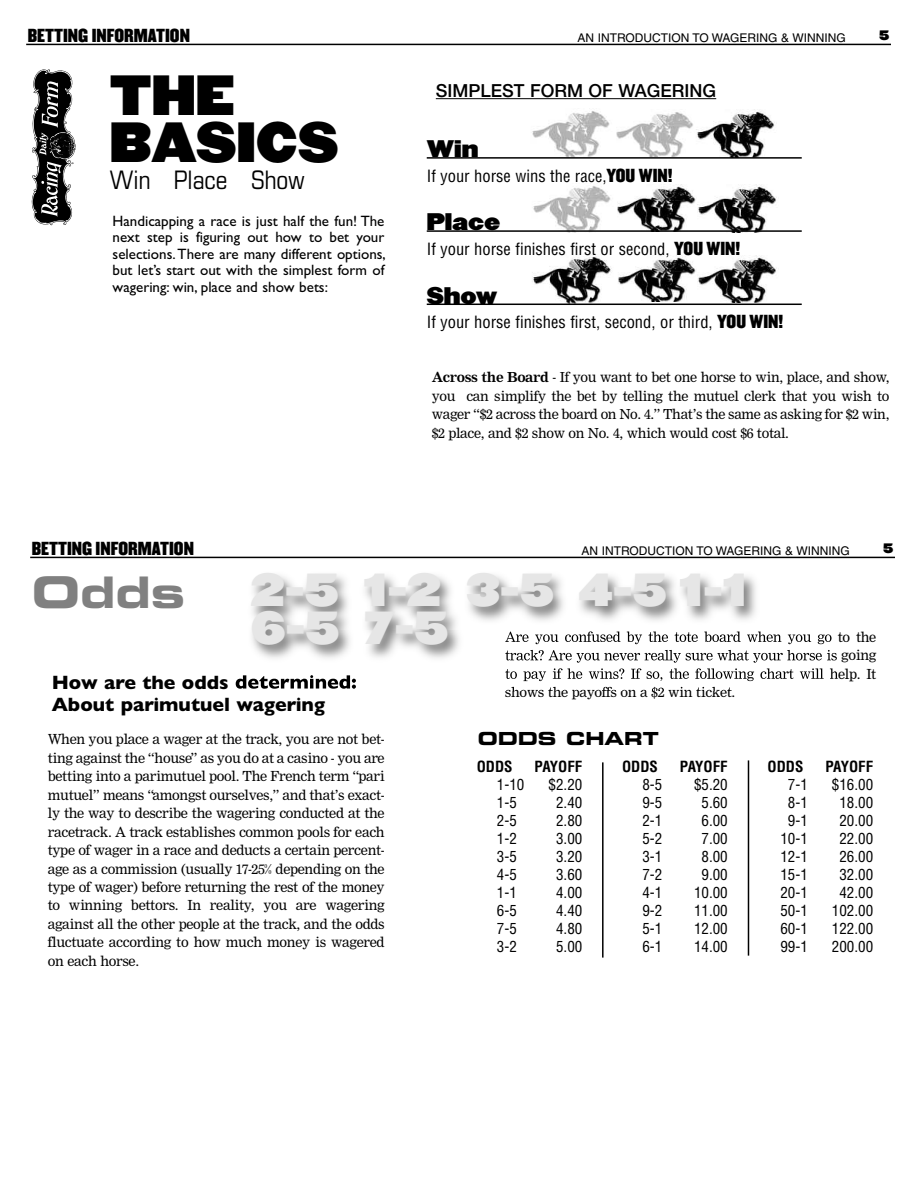
<style>
.page{position:relative;width:918px;height:1188px;background:#fff}
.page>*{position:absolute;margin:0;border:0;box-sizing:border-box;transform-origin:0 0}
.t1{font:49.5px/46.5px "Champion HTF Heavyweight";color:#000}
.t2{font:43.5px "Eurostile Bold Extended Two";color:#808080}
.t3{font:40.5px/37.5px "Champion HTF Heavyweight";color:#e6e6e6}
.t4{font:condensed 25.5px "Eurostile";color:#000}
.t5{font:21px "Champion HTF Heavyweight";color:#000}
.t6{font:700 19.5px/22.5px "Gill Sans";color:#000}
.t7{font:500 18px "Helvetica Neue";color:#000}
.t8{font:18px "Eurostile Bold Extended Two";color:#000}
.t9{font:condensed 16.5px "Helvetica";color:#000}
.t10{font:16.5px "Champion HTF Middleweight";color:#000}
.t11{font:15.15px/18.5px "Nimrod Rgl";letter-spacing:-.02em;color:#000;text-align:justify}
.t12{font:condensed 15px "Helvetica";color:#000}
.t13{font:15px/18.5px "Nimrod Rgl";letter-spacing:-.02em;color:#000;text-align:justify}
.t14{font:15px/16.5px "Gill Sans";color:#000;text-align:justify}
.t15{font:700 condensed 15px "Helvetica";color:#000}
.t16{font:12px "Helvetica";color:#000}
.t17{font:12px "Champion HTF Heavyweight";color:#000}
.s1{font-family:"Champion HTF Middleweight";font-stretch:normal}
.s2{font-family:"Nimrod Bld"}
</style>
<div class="page">
<hr style="left:26px;top:44px;width:865px;height:1px;background:#000">
<img style="left:696px;top:110px;width:79px;height:47px">
<img style="left:616px;top:112px;width:77px;height:44px">
<img style="left:532px;top:111px;width:78px;height:46px">
<hr style="left:436px;top:98px;width:280px;height:1px;background:#000">
<img style="left:697px;top:185px;width:80px;height:45px">
<img style="left:617px;top:184px;width:79px;height:46px">
<img style="left:533px;top:186px;width:78px;height:44px">
<img style="left:698px;top:256px;width:79px;height:47px">
<img style="left:618px;top:255px;width:78px;height:47px">
<img style="left:532px;top:255px;width:80px;height:48px">
<hr style="left:427px;top:157px;width:375px;height:2px;background:#000">
<hr style="left:427px;top:230px;width:375px;height:2px;background:#000">
<hr style="left:427px;top:304px;width:375px;height:1px;background:#000">
<svg style="left:31px;top:69px;width:45px;height:156px"></svg>
<hr style="left:30px;top:557px;width:865px;height:1px;background:#000">
<hr style="left:602px;top:762px;width:2px;height:196px;background:#000">
<hr style="left:748px;top:760px;width:1px;height:196px;background:#000">
<img style="left:235px;top:575px;width:601px;height:116px">
<img style="left:505px;top:632px;width:86px;height:12px">
<img style="left:505px;top:650px;width:65px;height:10px">
<img style="left:505px;top:668px;width:77px;height:13px">
<img style="left:506px;top:687px;width:78px;height:4px">
<p class="t10" style="left:28px;top:26px;width:164px">BETTING INFORMATION</p>
<p class="t16" style="left:577px;top:33px;width:270px">AN INTRODUCTION TO WAGERING &amp; WINNING</p>
<p class="t17" style="left:879px;top:29px;width:12px">5</p>
<h1 class="t1" style="left:110px;top:75px;width:230px">THE<br>BASICS</h1>
<h3 class="t4" style="left:110px;top:170px;width:196px">Win Place Show</h3>
<p class="t14" style="left:113px;top:212px;width:275px">Handicapping a race is just half the fun! The next step is figuring out how to bet your selections.There are many different options, but let’s start out with the simplest form of wagering: win, place and show bets:</p>
<p class="t7" style="left:436px;top:84px;width:282px">SIMPLEST FORM OF WAGERING</p>
<h3 class="t5" style="left:427px;top:138px;width:53px">Win</h3>
<p class="t9" style="left:427px;top:167px;width:247px">If your horse wins the race,<span class="s1">YOU WIN!</span></p>
<h3 class="t5" style="left:427px;top:211px;width:75px">Place</h3>
<p class="t9" style="left:427px;top:240px;width:315px">If your horse finishes first or second, <span class="s1">YOU WIN!</span></p>
<h3 class="t5" style="left:427px;top:284px;width:72px">Show</h3>
<p class="t9" style="left:427px;top:313px;width:358px">If your horse finishes first, second, or third, <span class="s1">YOU WIN!</span></p>
<p class="t13" style="left:432px;top:369px;width:459px"><span class="s2">Across the Board</span> - If you want to bet one horse to win, place, and show, you can simplify the bet by telling the mutuel clerk that you wish to wager “$2 across the board on No. 4.” That’s the same as asking for $2 win, $2 place, and $2 show on No. 4, which would cost $6 total.</p>
<p class="t10" style="left:32px;top:539px;width:164px">BETTING INFORMATION</p>
<p class="t16" style="left:581px;top:546px;width:270px">AN INTRODUCTION TO WAGERING &amp; WINNING</p>
<p class="t17" style="left:883px;top:542px;width:12px">5</p>
<h2 class="t2" style="left:32px;top:576px;width:155px">Odds</h2>
<h3 class="t3" style="left:251px;top:574px;width:498px">2-5 1-2 3-5 4-5 1-1<br>6-5 7-5</h3>
<p class="t6" style="left:52px;top:671px;width:306px">How are the odds determined:<br>About parimutuel wagering</p>
<p class="t11" style="left:48px;top:731px;width:338px">When you place a wager at the track, you are not bet&shy;ting against the “house” as you do at a casino - you are betting into a parimutuel pool. The French term “pari mutuel” means “amongst ourselves,” and that’s exact&shy;ly the way to describe the wagering conducted at the racetrack. A track establishes common pools for each type of wager in a race and deducts a certain percent&shy;age as a commission (usually 17-25% depending on the type of wager) before returning the rest of the money to winning bettors. In reality, you are wagering against all the other people at the track, and the odds fluctuate according to how much money is wagered on each horse.</p>
<p class="t11" style="left:505px;top:684px;width:232px">shows the payoffs on a $2 win ticket.</p>
<p class="t8" style="left:478px;top:732px;width:182px">ODDS CHART</p>
<p class="t15" style="left:477px;top:758px;width:37px">ODDS</p>
<p class="t15" style="left:535px;top:758px;width:49px">PAYOFF</p>
<p class="t12" style="left:497px;top:776px;width:29px">1-10</p>
<p class="t12" style="left:549px;top:776px;width:35px">$2.20</p>
<p class="t12" style="left:497px;top:794px;width:21px">1-5</p>
<p class="t12" style="left:556px;top:794px;width:28px">2.40</p>
<p class="t12" style="left:497px;top:812px;width:21px">2-5</p>
<p class="t12" style="left:556px;top:812px;width:28px">2.80</p>
<p class="t12" style="left:497px;top:830px;width:21px">1-2</p>
<p class="t12" style="left:556px;top:830px;width:28px">3.00</p>
<p class="t12" style="left:497px;top:848px;width:21px">3-5</p>
<p class="t12" style="left:556px;top:848px;width:28px">3.20</p>
<p class="t12" style="left:497px;top:866px;width:21px">4-5</p>
<p class="t12" style="left:556px;top:866px;width:28px">3.60</p>
<p class="t12" style="left:497px;top:884px;width:21px">1-1</p>
<p class="t12" style="left:556px;top:884px;width:28px">4.00</p>
<p class="t12" style="left:497px;top:902px;width:21px">6-5</p>
<p class="t12" style="left:556px;top:902px;width:28px">4.40</p>
<p class="t12" style="left:497px;top:920px;width:21px">7-5</p>
<p class="t12" style="left:556px;top:920px;width:28px">4.80</p>
<p class="t12" style="left:497px;top:938px;width:21px">3-2</p>
<p class="t12" style="left:556px;top:938px;width:28px">5.00</p>
<p class="t15" style="left:622px;top:758px;width:37px">ODDS</p>
<p class="t15" style="left:680px;top:758px;width:49px">PAYOFF</p>
<p class="t12" style="left:642px;top:776px;width:21px">8-5</p>
<p class="t12" style="left:694px;top:776px;width:35px">$5.20</p>
<p class="t12" style="left:642px;top:794px;width:21px">9-5</p>
<p class="t12" style="left:702px;top:794px;width:28px">5.60</p>
<p class="t12" style="left:642px;top:812px;width:21px">2-1</p>
<p class="t12" style="left:702px;top:812px;width:28px">6.00</p>
<p class="t12" style="left:642px;top:830px;width:21px">5-2</p>
<p class="t12" style="left:702px;top:830px;width:28px">7.00</p>
<p class="t12" style="left:642px;top:848px;width:21px">3-1</p>
<p class="t12" style="left:702px;top:848px;width:28px">8.00</p>
<p class="t12" style="left:642px;top:866px;width:21px">7-2</p>
<p class="t12" style="left:702px;top:866px;width:28px">9.00</p>
<p class="t12" style="left:642px;top:884px;width:21px">4-1</p>
<p class="t12" style="left:694px;top:884px;width:35px">10.00</p>
<p class="t12" style="left:642px;top:902px;width:21px">9-2</p>
<p class="t12" style="left:694px;top:902px;width:35px">11.00</p>
<p class="t12" style="left:642px;top:920px;width:21px">5-1</p>
<p class="t12" style="left:694px;top:920px;width:35px">12.00</p>
<p class="t12" style="left:642px;top:938px;width:21px">6-1</p>
<p class="t12" style="left:694px;top:938px;width:35px">14.00</p>
<p class="t15" style="left:768px;top:758px;width:37px">ODDS</p>
<p class="t15" style="left:825px;top:758px;width:49px">PAYOFF</p>
<p class="t12" style="left:788px;top:776px;width:21px">7-1</p>
<p class="t12" style="left:832px;top:776px;width:43px">$16.00</p>
<p class="t12" style="left:788px;top:794px;width:21px">8-1</p>
<p class="t12" style="left:839px;top:794px;width:35px">18.00</p>
<p class="t12" style="left:788px;top:812px;width:21px">9-1</p>
<p class="t12" style="left:839px;top:812px;width:35px">20.00</p>
<p class="t12" style="left:780px;top:830px;width:29px">10-1</p>
<p class="t12" style="left:839px;top:830px;width:35px">22.00</p>
<p class="t12" style="left:780px;top:848px;width:29px">12-1</p>
<p class="t12" style="left:839px;top:848px;width:35px">26.00</p>
<p class="t12" style="left:780px;top:866px;width:29px">15-1</p>
<p class="t12" style="left:839px;top:866px;width:35px">32.00</p>
<p class="t12" style="left:780px;top:884px;width:29px">20-1</p>
<p class="t12" style="left:839px;top:884px;width:35px">42.00</p>
<p class="t12" style="left:780px;top:902px;width:29px">50-1</p>
<p class="t12" style="left:832px;top:902px;width:43px">102.00</p>
<p class="t12" style="left:780px;top:920px;width:29px">60-1</p>
<p class="t12" style="left:832px;top:920px;width:43px">122.00</p>
<p class="t12" style="left:780px;top:938px;width:29px">99-1</p>
<p class="t12" style="left:832px;top:938px;width:43px">200.00</p>
</div>
